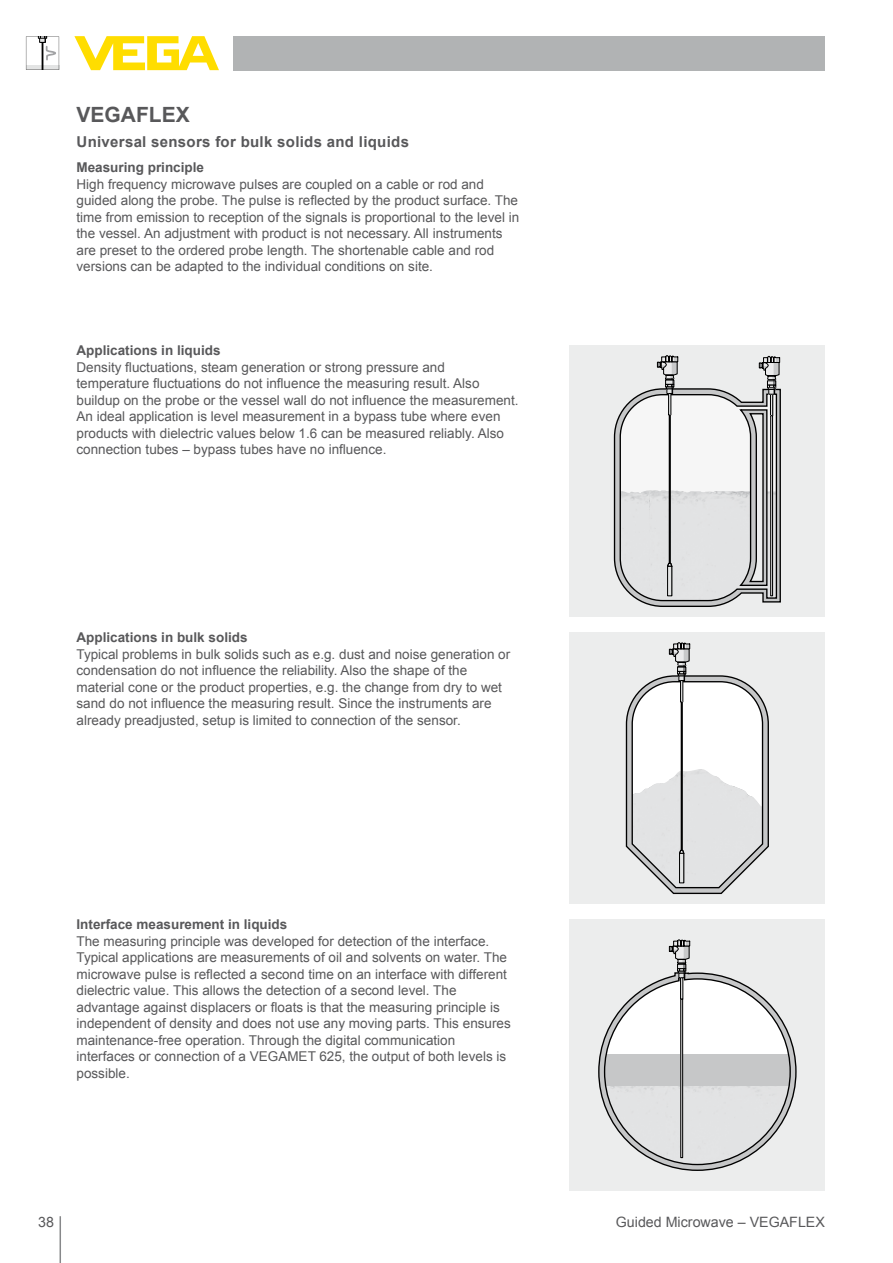
<style>
.page{position:relative;width:893px;height:1263px;background:#fff}
.page>*{position:absolute;margin:0;border:0;box-sizing:border-box;transform-origin:0 0}
.t1{font:700 21px "Arial";color:#58585a}
.t2{font:700 15px "Arial";letter-spacing:.02em;color:#58585a}
.t3{font:14.25px "Arial";color:#58585a}
.t4{font:13.5px/16.5px "Arial";color:#58585a}
.t5{font:700 13.5px "Arial";color:#58585a}
</style>
<div class="page">
<hr style="left:60px;top:1216px;width:1px;height:47px;background:#87888a">
<svg style="left:26px;top:37px;width:33px;height:33px"></svg>
<div style="left:234px;top:36px;width:591px;height:34px;background:#b1b3b4"></div>
<svg style="left:74px;top:36px;width:145px;height:34px"></svg>
<div style="left:570px;top:345px;width:255px;height:272px;background:#eceded"></div>
<svg style="left:614px;top:355px;width:167px;height:252px"></svg>
<div style="left:570px;top:632px;width:255px;height:272px;background:#eceded"></div>
<svg style="left:626px;top:642px;width:143px;height:252px"></svg>
<div style="left:570px;top:919px;width:255px;height:272px;background:#eceded"></div>
<svg style="left:598px;top:939px;width:199px;height:232px"></svg>
<h1 class="t1" style="left:77px;top:100px;width:115px">VEGAFLEX</h1>
<p class="t2" style="left:77px;top:132px;width:334px">Universal sensors for bulk solids and liquids</p>
<p class="t5" style="left:77px;top:159px;width:129px">Measuring principle</p>
<p class="t4" style="left:77px;top:176px;width:444px">High frequency microwave pulses are coupled on a cable or rod and guided along the probe. The pulse is reflected by the product surface. The time from emission to reception of the signals is proportional to the level in the vessel. An adjustment with product is not necessary. All instruments are preset to the ordered probe length. The shortenable cable and rod versions can be adapted to the individual conditions on site.</p>
<p class="t5" style="left:77px;top:342px;width:146px">Applications in liquids</p>
<p class="t4" style="left:77px;top:359px;width:443px">Density fluctuations, steam generation or strong pressure and temperature fluctuations do not influence the measuring result. Also buildup on the probe or the vessel wall do not influence the measurement.<br>An ideal application is level measurement in a bypass tube where even products with dielectric values below 1.6 can be measured reliably. Also connection tubes – bypass tubes have no influence.</p>
<p class="t5" style="left:77px;top:629px;width:173px">Applications in bulk solids</p>
<p class="t4" style="left:77px;top:646px;width:435px">Typical problems in bulk solids such as e.g. dust and noise generation or condensation do not influence the reliability. Also the shape of the material cone or the product properties, e.g. the change from dry to wet sand do not influence the measuring result. Since the instruments are already preadjusted, setup is limited to connection of the sensor.</p>
<p class="t5" style="left:77px;top:916px;width:212px">Interface measurement in liquids</p>
<p class="t4" style="left:77px;top:933px;width:436px">The measuring principle was developed for detection of the interface.<br>Typical applications are measurements of oil and solvents on water. The microwave pulse is reflected a second time on an interface with different dielectric value. This allows the detection of a second level. The advantage against displacers or floats is that the measuring principle is independent of density and does not use any moving parts. This ensures maintenance-free operation. Through the digital communication interfaces or connection of a VEGAMET 625, the output of both levels is possible.</p>
<p class="t3" style="left:38px;top:1212px;width:17px">38</p>
<p class="t3" style="left:616px;top:1212px;width:211px">Guided Microwave – VEGAFLEX</p>
</div>
